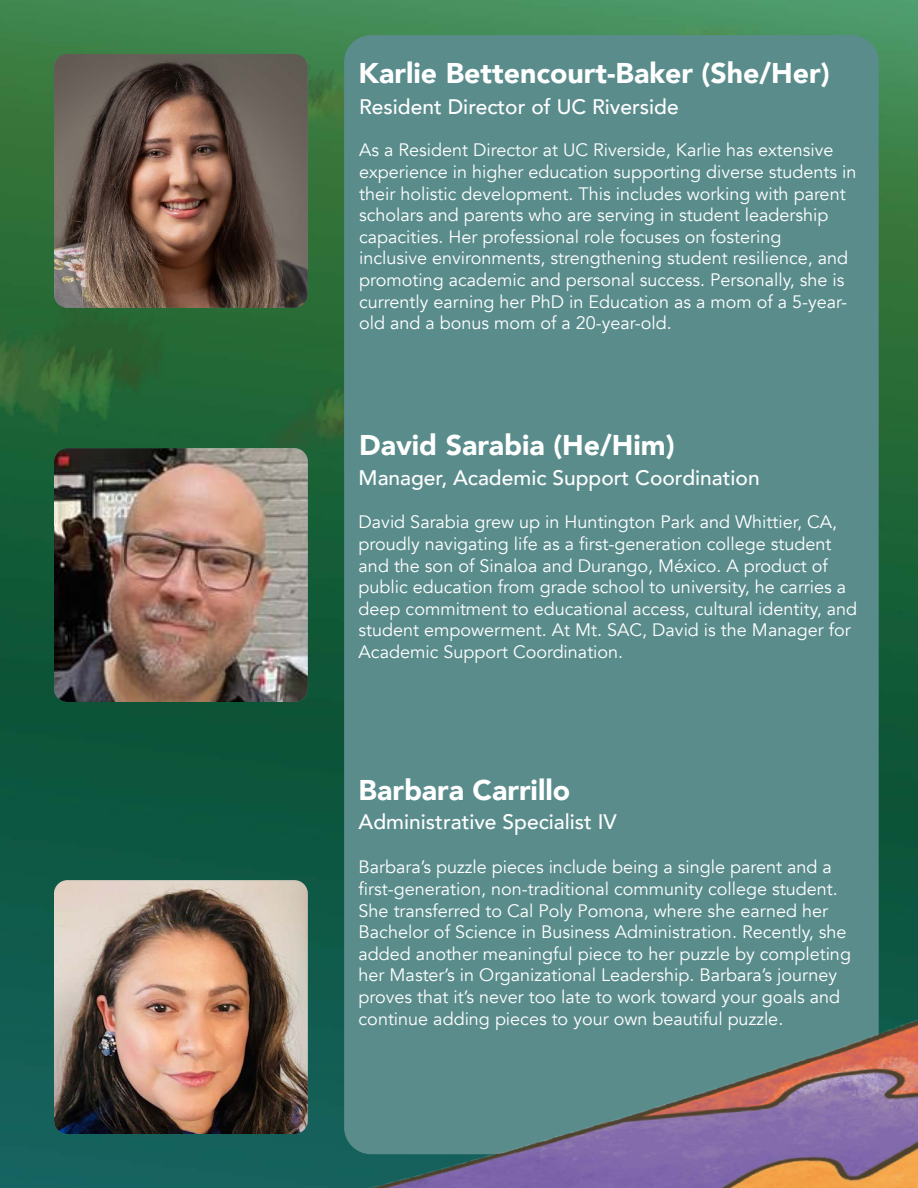
<style>
.page{position:relative;width:918px;height:1188px;background:#fff}
.page>*{position:absolute;margin:0;border:0;box-sizing:border-box;transform-origin:0 0}
.t1{font:900 28.5px "Avenir";color:#fff}
.t2{font:500 21px "Avenir";color:#fff}
.t3{font:18px/21.6px "Avenir";color:#fff}
</style>
<div class="page">
<img style="left:0;top:0;width:918px;height:1188px">
<div style="left:344px;top:35px;width:535px;height:1119px;background:#5a8c8c;border-radius:27px"></div>
<img style="left:308px;top:598px;width:610px;height:590px">
<img style="left:54px;top:54px;width:254px;height:254px">
<img style="left:54px;top:448px;width:254px;height:254px">
<img style="left:54px;top:880px;width:254px;height:254px">
<h3 class="t1" style="left:359px;top:49px;width:473px">Karlie Bettencourt-Baker (She/Her)</h3>
<h3 class="t2" style="left:359px;top:88px;width:321px">Resident Director of UC Riverside</h3>
<p class="t3" style="left:359px;top:140px;width:499px">As a Resident Director at UC Riverside, Karlie has extensive experience in higher education supporting diverse students in their holistic development. This includes working with parent scholars and parents who are serving in student leadership capacities. Her professional role focuses on fostering<br>inclusive environments, strengthening student resilience, and promoting academic and personal success. Personally, she is currently earning her PhD in Education as a mom of a 5-year&shy;old and a bonus mom of a 20-year-old.</p>
<h3 class="t1" style="left:359px;top:421px;width:317px">David Sarabia (He/Him)</h3>
<h3 class="t2" style="left:359px;top:460px;width:403px">Manager, Academic Support Coordination</h3>
<p class="t3" style="left:359px;top:512px;width:500px">David Sarabia grew up in Huntington Park and Whittier, CA, proudly navigating life as a first-generation college student and the son of Sinaloa and Durango, México. A product of public education from grade school to university, he carries a deep commitment to educational access, cultural identity, and student empowerment. At Mt. SAC, David is the Manager for Academic Support Coordination.</p>
<h3 class="t1" style="left:359px;top:766px;width:213px">Barbara Carrillo</h3>
<h3 class="t2" style="left:359px;top:803px;width:260px">Administrative Specialist IV</h3>
<p class="t3" style="left:359px;top:857px;width:494px">Barbara’s puzzle pieces include being a single parent and a first-generation, non-traditional community college student.<br>She transferred to Cal Poly Pomona, where she earned her Bachelor of Science in Business Administration. Recently, she added another meaningful piece to her puzzle by completing her Master’s in Organizational Leadership. Barbara’s journey proves that it’s never too late to work toward your goals and continue adding pieces to your own beautiful puzzle.</p>
</div>
